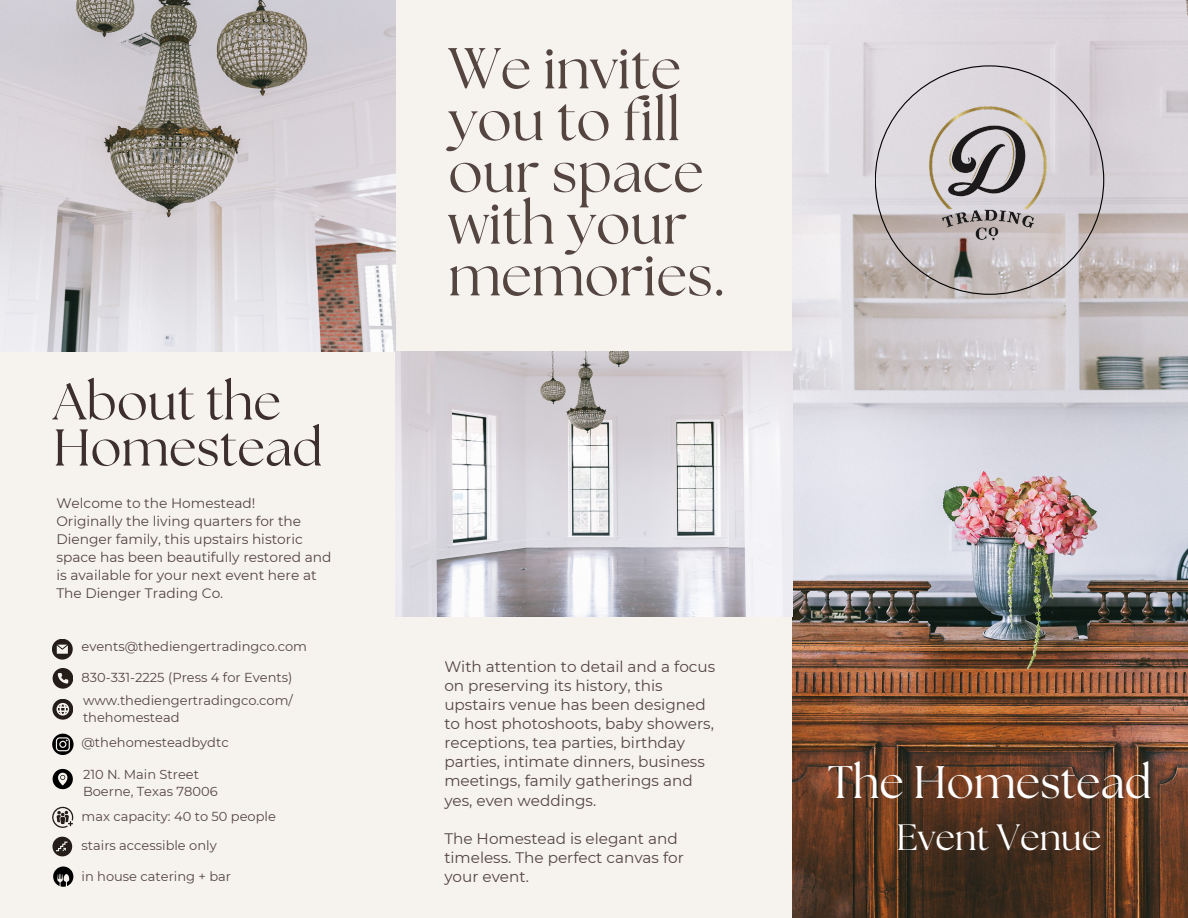
<style>
.page{position:relative;width:1188px;height:918px;background:#f6f3ee}
.page>*{position:absolute;margin:0;border:0;box-sizing:border-box;transform-origin:0 0}
.t1{font:57.45px/51.8px "The Seasons";color:#544541}
.t2{font:51.6px/46.2px "The Seasons";color:#3d2f2b}
.t3{font:45.6px "The Seasons";color:#fff}
.t4{font:36.6px "The Seasons";color:#fff}
.t5{font:15.3px/19.2px "Montserrat";color:#544541}
.t6{font:13.8px/18px "Montserrat";color:#544541}
.t7{font:13.05px/17.9px "Montserrat";color:#544541}
</style>
<div class="page">
<img style="left:0;top:0;width:396px;height:352px">
<img style="left:793px;top:0;width:394px;height:918px">
<svg style="left:875px;top:65px;width:229px;height:230px;background:#c9c2c5"></svg>
<img style="left:896px;top:92px;width:187px;height:188px">
<svg style="left:52px;top:639px;width:21px;height:21px"></svg>
<svg style="left:52px;top:807px;width:21px;height:21px"></svg>
<svg style="left:52px;top:837px;width:20px;height:19px"></svg>
<svg style="left:52px;top:699px;width:21px;height:21px"></svg>
<svg style="left:53px;top:668px;width:20px;height:20px"></svg>
<svg style="left:53px;top:769px;width:20px;height:20px"></svg>
<svg style="left:53px;top:867px;width:20px;height:20px"></svg>
<svg style="left:52px;top:734px;width:22px;height:21px"></svg>
<img style="left:396px;top:352px;width:397px;height:264px">
<p class="t2" style="left:53px;top:382px;width:271px">About the<br>Homestead</p>
<p class="t6" style="left:56px;top:494px;width:277px">Welcome to the Homestead!<br>Originally the living quarters for the Dienger family, this upstairs historic space has been beautifully restored and is available for your next event here at The Dienger Trading Co.</p>
<p class="t7" style="left:82px;top:638px;width:227px">events@thediengertradingco.com</p>
<p class="t7" style="left:82px;top:669px;width:212px">830-331-2225 (Press 4 for Events)</p>
<p class="t7" style="left:83px;top:691px;width:211px">www.thediengertradingco.com/ thehomestead</p>
<p class="t7" style="left:82px;top:734px;width:149px">@thehomesteadbydtc</p>
<p class="t7" style="left:83px;top:765px;width:118px">210 N. Main Street</p>
<p class="t7" style="left:83px;top:783px;width:136px">Boerne, Texas 78006</p>
<p class="t7" style="left:82px;top:807px;width:196px">max capacity: 40 to 50 people</p>
<p class="t7" style="left:82px;top:837px;width:137px">stairs accessible only</p>
<p class="t7" style="left:82px;top:867px;width:151px">in house catering + bar</p>
<p class="t1" style="left:448px;top:46px;width:279px">We invite you to fill our space with your memories.</p>
<p class="t5" style="left:444px;top:657px;width:272px">With attention to detail and a focus on preserving its history, this upstairs venue has been designed to host photoshoots, baby showers, receptions, tea parties, birthday parties, intimate dinners, business meetings, family gatherings and yes, even weddings.</p>
<p class="t5" style="left:444px;top:829px;width:241px">The Homestead is elegant and timeless. The perfect canvas for your event.</p>
<p class="t3" style="left:828px;top:761px;width:325px">The Homestead</p>
<p class="t4" style="left:896px;top:821px;width:206px">Event Venue</p>
</div>
